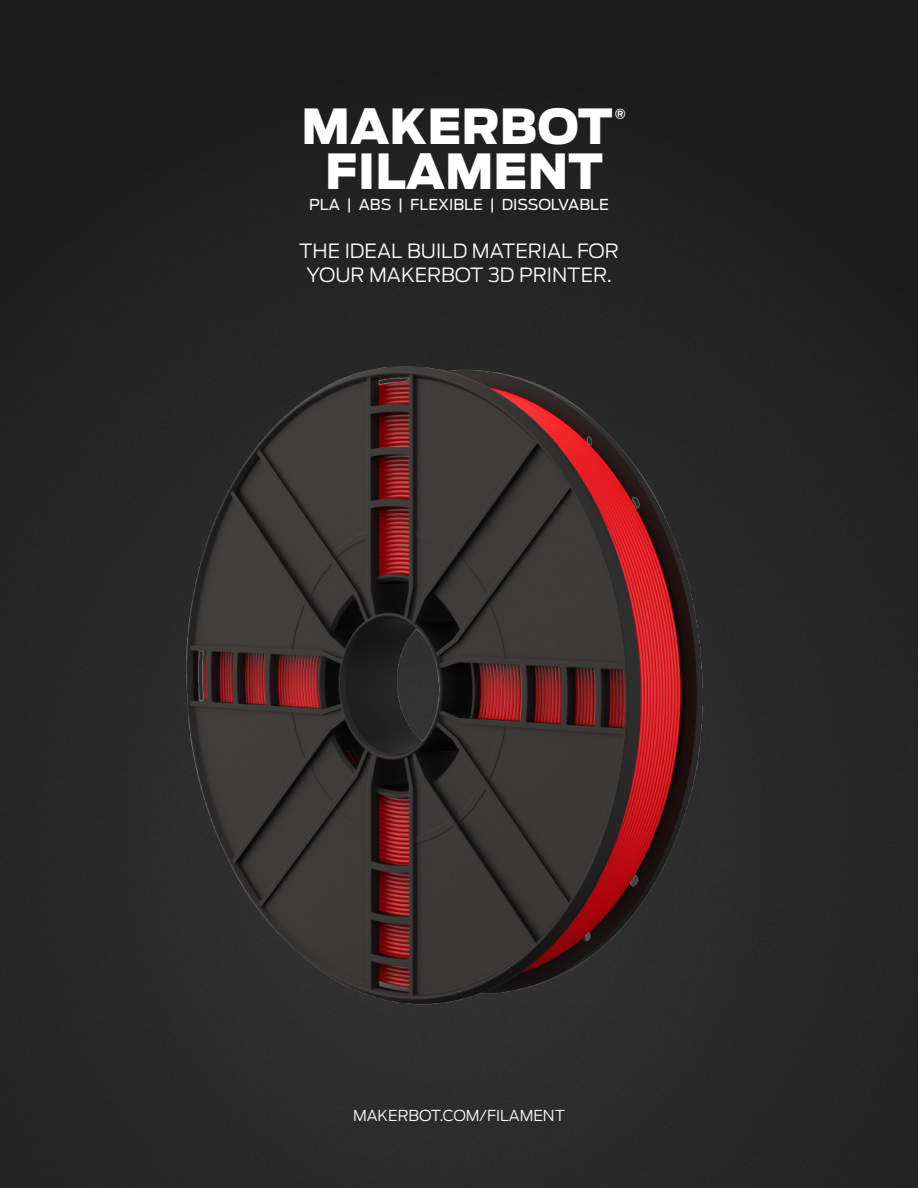
<style>
.page{position:relative;width:918px;height:1188px;background:#202021}
.page>*{position:absolute;margin:0;border:0;box-sizing:border-box;transform-origin:0 0}
.t1{font:900 48px "Antenna";color:#fff}
.t2{font:300 19.5px/24px "Antenna";color:#fff;text-align:center}
.t3{font:700 17.55px "Antenna";color:#fff}
.t4{font:15px "Antenna";color:#fff}
.t5{font:300 15px "Antenna";color:#fff}
</style>
<div class="page">
<img style="left:25px;top:356px;width:848px;height:803px">
<h1 class="t1" style="left:302px;top:96px;width:313px">MAKERBOT</h1>
<p class="t3" style="left:615px;top:105px;width:13px">®</p>
<h1 class="t1" style="left:325px;top:141px;width:278px">FILAMENT</h1>
<p class="t4" style="left:309px;top:196px;width:301px">PLA | ABS | FLEXIBLE | DISSOLVABLE</p>
<p class="t2" style="left:299px;top:239px;width:321px">THE IDEAL BUILD MATERIAL FOR<br>YOUR MAKERBOT 3D PRINTER.</p>
<p class="t5" style="left:353px;top:1106px;width:12px">MAKERBOT</p>
<p class="t5" style="left:440px;top:1106px;width:127px">.COM/FILAMENT</p>
</div>
